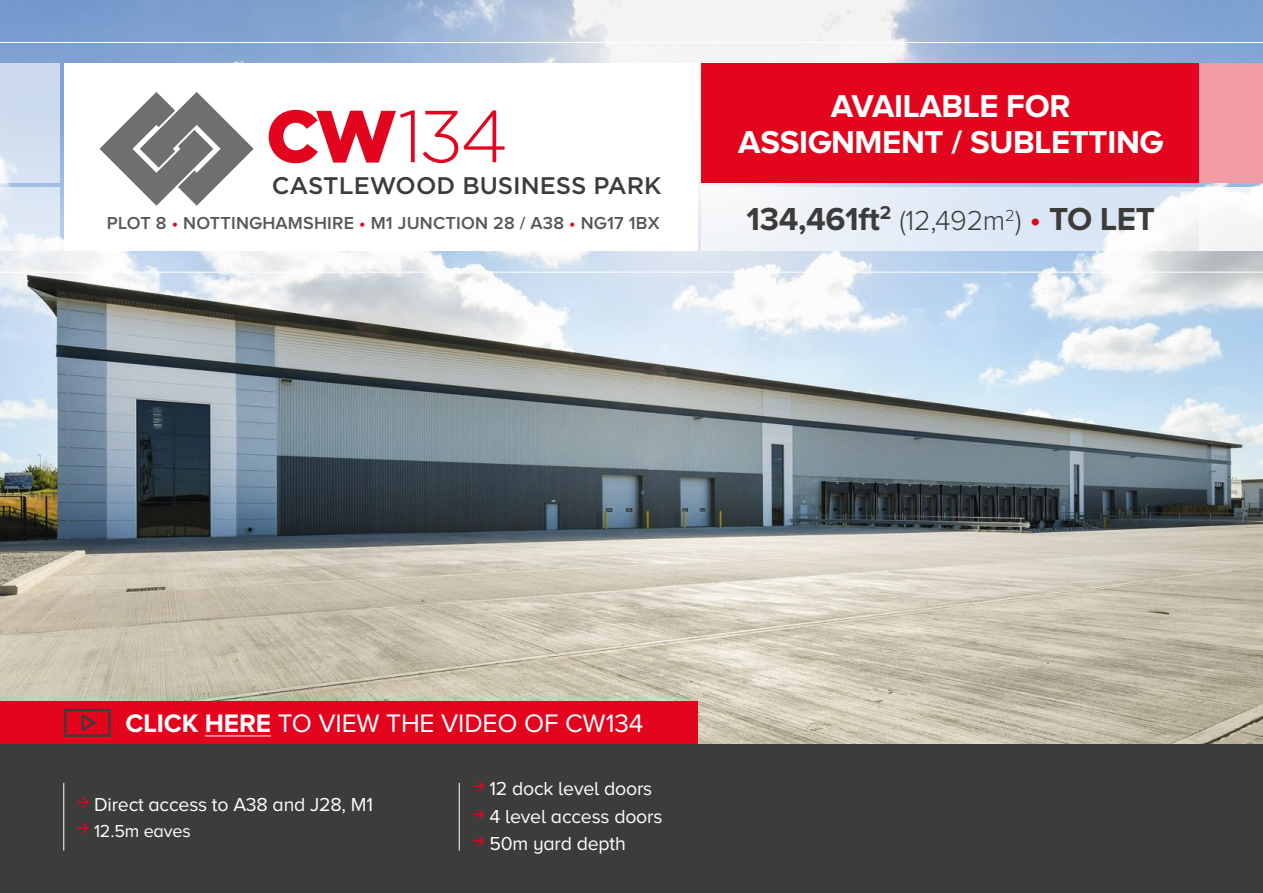
<style>
.page{position:relative;width:1263px;height:893px;background:#fff}
.page>*{position:absolute;margin:0;border:0;box-sizing:border-box;transform-origin:0 0}
.t1{font:700 33px "Proxima Nova A";letter-spacing:-.01em;color:#3c3c3b}
.t2{font:700 32.85px/36.3px "Proxima Nova A";letter-spacing:-.01em;color:#fff;text-align:center}
.t3{font:26.25px "Proxima Nova A";letter-spacing:-.005em;color:#fff}
.t4{font:500 24px "Gotham";color:#3c3c3b}
.t5{font:19.5px "Proxima Nova A";letter-spacing:-.01em;color:#fff}
.t6{font:600 18px "Proxima Nova A";letter-spacing:.01em;color:#55585a}
.t7{font:18px "Proxima Nova A";letter-spacing:-.01em;color:#fff}
.s1{color:#e3051e}
.s2{font-weight:300;font-size:28.5px}
.s3{font-weight:400;color:#e3051e}
.s4{font-weight:700}
</style>
<div class="page">
<img style="left:0;top:0;width:1263px;height:744px">
<div style="left:0;top:744px;width:1263px;height:149px;background:#3c3c3b"></div>
<div style="left:64px;top:64px;width:633px;height:187px;background:#fff"></div>
<svg style="left:702px;top:187px;width:497px;height:64px"></svg>
<div style="left:0;top:187px;width:60px;height:64px;background:linear-gradient(to bottom,#d4e2f2,#f2f5fa)"></div>
<div style="left:1199px;top:187px;width:64px;height:64px;background:#f5f7f8"></div>
<div style="left:702px;top:64px;width:561px;height:119px;background:#e3051e"></div>
<div style="left:0;top:64px;width:60px;height:119px;background:#cedbee"></div>
<div style="left:1199px;top:64px;width:64px;height:119px;background:#f39ba5"></div>
<hr style="left:0;top:42px;width:1263px;height:1px;background:#fff">
<hr style="left:0;top:272px;width:1263px;height:1px;background:#fff">
<svg style="left:99px;top:92px;width:155px;height:114px"></svg>
<svg style="left:269px;top:110px;width:235px;height:53px"></svg>
<hr style="left:459px;top:783px;width:1px;height:67px;background:#fff">
<hr style="left:63px;top:783px;width:1px;height:67px;background:#fff">
<div style="left:0;top:702px;width:697px;height:42px;background:#e3051e"></div>
<hr style="left:205px;top:736px;width:66px;height:1px;background:#fff">
<svg style="left:64px;top:709px;width:47px;height:28px"></svg>
<p class="t4" style="left:272px;top:172px;width:391px">CASTLEWOOD BUSINESS PARK</p>
<p class="t6" style="left:107px;top:212px;width:554px">PLOT 8 <span class="s1">•</span> NOTTINGHAMSHIRE <span class="s1">•</span> M1 JUNCTION 28 / A38 <span class="s1">•</span> NG17 1BX</p>
<h2 class="t2" style="left:738px;top:87px;width:426px">AVAILABLE FOR<br>ASSIGNMENT / SUBLETTING</h2>
<h1 class="t1" style="left:746px;top:200px;width:410px">134,461ft<sup>2</sup> <span class="s2">(12,492m</span><sup>2</sup><span class="s2">)</span> <span class="s3">•</span> TO LET</h1>
<h3 class="t3" style="left:125px;top:709px;width:520px"><span class="s4">CLICK HERE</span> TO VIEW THE VIDEO OF CW134</h3>
<p class="t5" style="left:77px;top:794px;width:298px"><sup>→</sup> Direct access to A38 and J28, M1</p>
<p class="t7" style="left:77px;top:821px;width:116px"><sup>→</sup> 12.5m eaves</p>
<p class="t5" style="left:472px;top:778px;width:182px"><sup>→</sup> 12 dock level doors</p>
<p class="t5" style="left:472px;top:805px;width:192px"><sup>→</sup> 4 level access doors</p>
<p class="t5" style="left:472px;top:833px;width:155px"><sup>→</sup> 50m yard depth</p>
</div>
